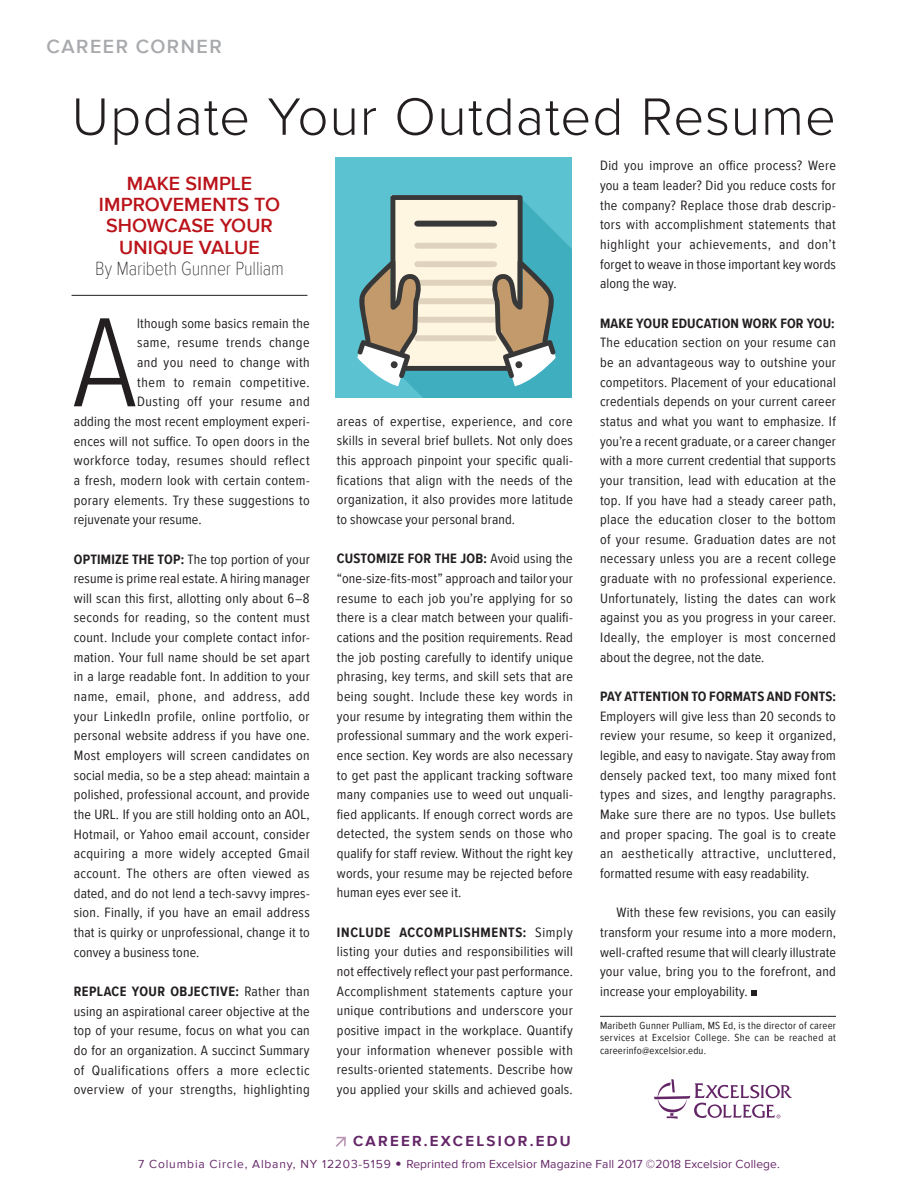
<style>
.page{position:relative;width:918px;height:1188px;background:#fff}
.page>*{position:absolute;margin:0;border:0;box-sizing:border-box;transform-origin:0 0}
.t1{font:300 131.85px "Proxima Nova Cond";color:#231f20}
.t2{font:300 54.45px "Proxima Nova";letter-spacing:.015em;color:#231f20}
.t3{font:600 19.65px/21.1px "Proxima Nova";letter-spacing:.005em;color:#ba131a;text-align:center}
.t4{font:600 19.65px "Proxima Nova";letter-spacing:.075em;color:#a7a9ac}
.t5{font:700 15px "Proxima Nova";letter-spacing:.15em;color:#642667}
.t6{font:13.95px/19.6px "Proxima Nova Cond";letter-spacing:.015em;color:#231f20;text-align:justify}
.t7{font:13.95px "Proxima Nova Cond";letter-spacing:.035em;color:#231f20}
.t8{font:13.95px "Proxima Nova Cond";letter-spacing:.04em;color:#231f20}
.Info{font:12px "Proxima Nova";letter-spacing:.01em;color:#642667}
.t9{font:10.65px/12.9px "Proxima Nova Cond";letter-spacing:.03em;color:#231f20;text-align:justify}
.s1{font-family:"Proxima Nova Cond";font-weight:100;color:#231f20}
.s2{font-weight:700}
.s3{font-family:"Kabel LT Std";font-weight:800}
</style>
<div class="page">
<hr style="left:600px;top:1016px;width:236px;height:1px;background:#231f20">
<svg style="left:751px;top:991px;width:5px;height:5px"></svg>
<hr style="left:72px;top:295px;width:235px;height:1px;background:#231f20">
<div style="left:336px;top:157px;width:236px;height:241px;background:#5bc2d1"></div>
<svg style="left:357px;top:195px;width:215px;height:203px;background:#a1bbb3"></svg>
<svg style="left:336px;top:1137px;width:10px;height:10px"></svg>
<svg style="left:654px;top:1079px;width:138px;height:40px"></svg>
<p class="t4" style="left:47px;top:32px;width:177px">CAREER CORNER</p>
<p class="t2" style="left:72px;top:76px;width:766px">Update Your Outdated Resume</p>
<p class="t3" style="left:95px;top:172px;width:190px">MAKE SIMPLE<br>IMPROVEMENTS TO<br>SHOWCASE YOUR<br>UNIQUE VALUE<br><span class="s1">By Maribeth Gunner Pulliam</span></p>
<p class="t1" style="left:72px;top:265px;width:66px">A</p>
<p class="t6" style="left:137px;top:313px;width:174px">lthough some basics remain the</p>
<p class="t7" style="left:137px;top:332px;width:174px">same, resume trends change</p>
<p class="t6" style="left:137px;top:352px;width:174px">and you need to change with</p>
<p class="t8" style="left:137px;top:372px;width:174px">them to remain competitive.</p>
<p class="t7" style="left:137px;top:391px;width:174px">Dusting off your resume and</p>
<p class="t6" style="left:74px;top:411px;width:237px">adding the most recent employment experi-</p>
<p class="t6" style="left:74px;top:431px;width:237px">ences will not suffice. To open doors in the</p>
<p class="t6" style="left:74px;top:450px;width:237px">workforce today, resumes should reflect</p>
<p class="t6" style="left:74px;top:470px;width:237px">a fresh, modern look with certain contem-</p>
<p class="t6" style="left:74px;top:490px;width:237px">porary elements. Try these suggestions to</p>
<p class="t6" style="left:74px;top:509px;width:129px">rejuvenate your resume.</p>
<p class="t6" style="left:74px;top:549px;width:237px"><span class="s2">OPTIMIZE THE TOP:</span> The top portion of your resume is prime real estate. A hiring manager will scan this first, allotting only about 6–8 seconds for reading, so the content must count. Include your complete contact infor&shy;mation. Your full name should be set apart in a large readable font. In addition to your name, email, phone, and address, add your LinkedIn profile, online portfolio, or personal website address if you have one.<br>Most employers will screen candidates on social media, so be a step ahead: maintain a polished, professional account, and provide the URL. If you are still holding onto an AOL, Hotmail, or Yahoo email account, consider acquiring a more widely accepted Gmail account. The others are often viewed as dated, and do not lend a tech-savvy impres&shy;sion. Finally, if you have an email address that is quirky or unprofessional, change it to convey a business tone.</p>
<p class="t6" style="left:74px;top:981px;width:237px"><span class="s2">REPLACE YOUR OBJECTIVE:</span> Rather than using an aspirational career objective at the top of your resume, focus on what you can do for an organization. A succinct Summary of Qualifications offers a more eclectic overview of your strengths, highlighting</p>
<p class="t6" style="left:337px;top:411px;width:237px">areas of expertise, experience, and core skills in several brief bullets. Not only does this approach pinpoint your specific quali&shy;fications that align with the needs of the organization, it also provides more latitude to showcase your personal brand.</p>
<p class="t6" style="left:337px;top:548px;width:237px"><span class="s2">CUSTOMIZE FOR THE JOB:</span> Avoid using the “one-size-fits-most” approach and tailor your resume to each job you’re applying for so there is a clear match between your qualifi&shy;cations and the position requirements. Read the job posting carefully to identify unique phrasing, key terms, and skill sets that are being sought. Include these key words in your resume by integrating them within the professional summary and the work experi&shy;ence section. Key words are also necessary to get past the applicant tracking software many companies use to weed out unquali&shy;fied applicants. If enough correct words are detected, the system sends on those who qualify for staff review. Without the right key words, your resume may be rejected before human eyes ever see it.</p>
<p class="t6" style="left:337px;top:922px;width:237px"><span class="s2">INCLUDE ACCOMPLISHMENTS:</span> Simply listing your duties and responsibilities will not effectively reflect your past performance.<br>Accomplishment statements capture your unique contributions and underscore your positive impact in the workplace. Quantify your information whenever possible with results-oriented statements. Describe how you applied your skills and achieved goals.</p>
<p class="t6" style="left:600px;top:155px;width:237px">Did you improve an office process? Were you a team leader? Did you reduce costs for the company? Replace those drab descrip&shy;tors with accomplishment statements that highlight your achievements, and don’t forget to weave in those important key words along the way.</p>
<p class="t6" style="left:600px;top:313px;width:237px"><span class="s2">MAKE YOUR EDUCATION WORK FOR YOU:<br></span>The education section on your resume can be an advantageous way to outshine your competitors. Placement of your educational credentials depends on your current career status and what you want to emphasize. If you’re a recent graduate, or a career changer with a more current credential that supports your transition, lead with education at the top. If you have had a steady career path, place the education closer to the bottom of your resume. Graduation dates are not necessary unless you are a recent college graduate with no professional experience.<br>Unfortunately, listing the dates can work against you as you progress in your career.<br>Ideally, the employer is most concerned about the degree, not the date.</p>
<p class="t6" style="left:600px;top:686px;width:237px"><span class="s2">PAY ATTENTION TO FORMATS AND FONTS:<br></span>Employers will give less than 20 seconds to review your resume, so keep it organized, legible, and easy to navigate. Stay away from densely packed text, too many mixed font types and sizes, and lengthy paragraphs.<br>Make sure there are no typos. Use bullets and proper spacing. The goal is to create an aesthetically attractive, uncluttered, formatted resume with easy readability.</p>
<p class="t6" style="left:600px;top:902px;width:237px;text-indent:16px">With these few revisions, you can easily transform your resume into a more modern, well-crafted resume that will clearly illustrate your value, bring you to the forefront, and increase your employability.</p>
<p class="t9" style="left:600px;top:1018px;width:237px">Maribeth Gunner Pulliam, MS Ed, is the director of career services at Excelsior College. She can be reached at careerinfo@excelsior.edu.</p>
<p class="t5" style="left:353px;top:1130px;width:219px">CAREER.EXCELSIOR.EDU</p>
<p class="Info" style="left:138px;top:1155px;width:643px">7 Columbia Circle, Albany, NY 12203-5159 <span class="s3">•</span> Reprinted from Excelsior Magazine Fall 2017 ©2018 Excelsior College.</p>
</div>
